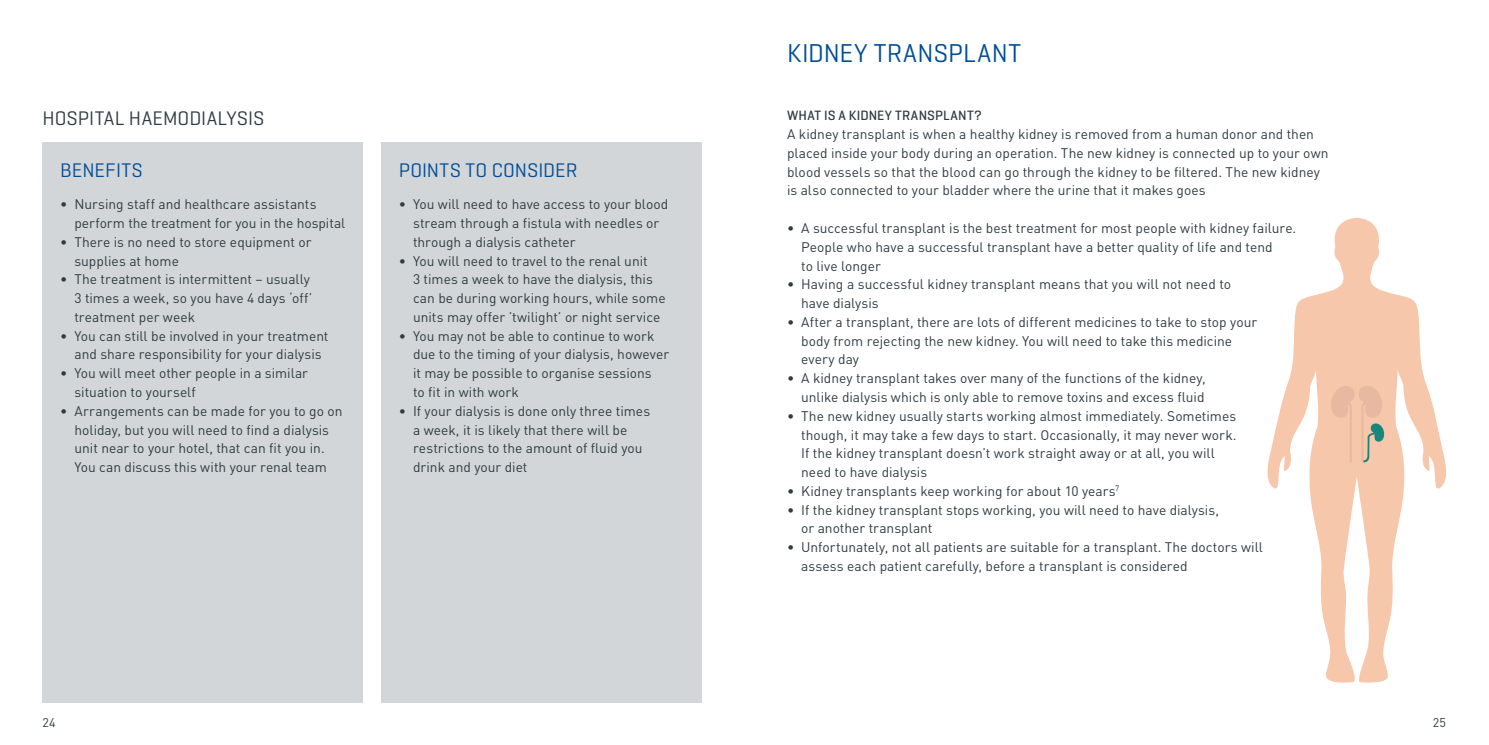
<style>
.page{position:relative;width:1489px;height:745px;background:#fff}
.page>*{position:absolute;margin:0;border:0;box-sizing:border-box;transform-origin:0 0}
.t1{font:26.25px "Geogrotesque";letter-spacing:.02em;color:#014d95}
.t2{font:20px "Geogrotesque";letter-spacing:.005em;color:#014d95}
.t3{font:20px "Geogrotesque";color:#2f3b41}
.t4{font:13.75px/18.8px "DINOT";color:#2f3b41}
.t5{font:500 13.75px "Geogrotesque";letter-spacing:.025em;color:#2f3b41}
.t6{font:12.5px "DINOT";color:#2f3b41}
</style>
<div class="page">
<div style="left:43px;top:142px;width:320px;height:560px;background:#d2d6d8"></div>
<div style="left:381px;top:142px;width:321px;height:560px;background:#d2d6d8"></div>
<svg style="left:1267px;top:218px;width:179px;height:465px"></svg>
<svg style="left:1330px;top:385px;width:55px;height:77px"></svg>
<h1 class="t1" style="left:787px;top:37px;width:235px">KIDNEY TRANSPLANT</h1>
<h2 class="t3" style="left:43px;top:106px;width:223px">HOSPITAL HAEMODIALYSIS</h2>
<h2 class="t2" style="left:60px;top:158px;width:84px">BENEFITS</h2>
<p class="t4" style="left:74px;top:194px;width:272px;text-indent:-14px">• Nursing staff and healthcare assistants perform the treatment for you in the hospital</p>
<p class="t4" style="left:74px;top:232px;width:238px;text-indent:-14px">• There is no need to store equipment or supplies at home</p>
<p class="t4" style="left:74px;top:269px;width:239px;text-indent:-14px">• The treatment is intermittent – usually<br>3 times a week, so you have 4 days ‘off’ treatment per week</p>
<p class="t4" style="left:60px;top:326px;width:270px;text-align:center">• You can still be involved in your treatment and share responsibility for your dialysis</p>
<p class="t4" style="left:74px;top:363px;width:235px;text-indent:-14px">• You will meet other people in a similar situation to yourself</p>
<p class="t4" style="left:60px;top:401px;width:284px;text-align:center">• Arrangements can be made for you to go on holiday, but you will need to find a dialysis<br>unit near to your hotel, that can fit you in.<br>You can discuss this with your renal team</p>
<h2 class="t2" style="left:399px;top:158px;width:180px">POINTS TO CONSIDER</h2>
<p class="t4" style="left:413px;top:194px;width:257px;text-indent:-14px">• You will need to have access to your blood stream through a fistula with needles or through a dialysis catheter</p>
<p class="t4" style="left:413px;top:251px;width:254px;text-indent:-14px">• You will need to travel to the renal unit<br>3 times a week to have the dialysis, this can be during working hours, while some units may offer ’twilight’ or night service</p>
<p class="t4" style="left:413px;top:326px;width:257px;text-indent:-14px">• You may not be able to continue to work due to the timing of your dialysis, however it may be possible to organise sessions<br>to fit in with work</p>
<p class="t4" style="left:413px;top:401px;width:239px;text-indent:-14px">• If your dialysis is done only three times a week, it is likely that there will be restrictions to the amount of fluid you drink and your diet</p>
<p class="t5" style="left:787px;top:107px;width:196px">WHAT IS A KIDNEY TRANSPLANT?</p>
<p class="t4" style="left:787px;top:124px;width:543px">A kidney transplant is when a healthy kidney is removed from a human donor and then placed inside your body during an operation. The new kidney is connected up to your own blood vessels so that the blood can go through the kidney to be filtered. The new kidney is also connected to your bladder where the urine that it makes goes</p>
<p class="t4" style="left:801px;top:218px;width:494px;text-indent:-14px">• A successful transplant is the best treatment for most people with kidney failure.<br>People who have a successful transplant have a better quality of life and tend<br>to live longer</p>
<p class="t4" style="left:801px;top:274px;width:431px;text-indent:-14px">• Having a successful kidney transplant means that you will not need to have dialysis</p>
<p class="t4" style="left:801px;top:312px;width:457px;text-indent:-14px">• After a transplant, there are lots of different medicines to take to stop your body from rejecting the new kidney. You will need to take this medicine every day</p>
<p class="t4" style="left:787px;top:368px;width:420px;text-align:right">• A kidney transplant takes over many of the functions of the kidney, unlike dialysis which is only able to remove toxins and excess fluid</p>
<p class="t4" style="left:801px;top:406px;width:436px;text-indent:-14px">• The new kidney usually starts working almost immediately. Sometimes though, it may take a few days to start. Occasionally, it may never work.<br>If the kidney transplant doesn’t work straight away or at all, you will need to have dialysis</p>
<p class="t4" style="left:787px;top:481px;width:334px">• Kidney transplants keep working for about 10 years<sup>7</sup></p>
<p class="t4" style="left:801px;top:499px;width:419px;text-indent:-14px">• If the kidney transplant stops working, you will need to have dialysis, or another transplant</p>
<p class="t4" style="left:801px;top:537px;width:463px;text-indent:-14px">• Unfortunately, not all patients are suitable for a transplant. The doctors will assess each patient carefully, before a transplant is considered</p>
<p class="t6" style="left:43px;top:714px;width:15px">24</p>
<p class="t6" style="left:1432px;top:714px;width:15px">25</p>
</div>
